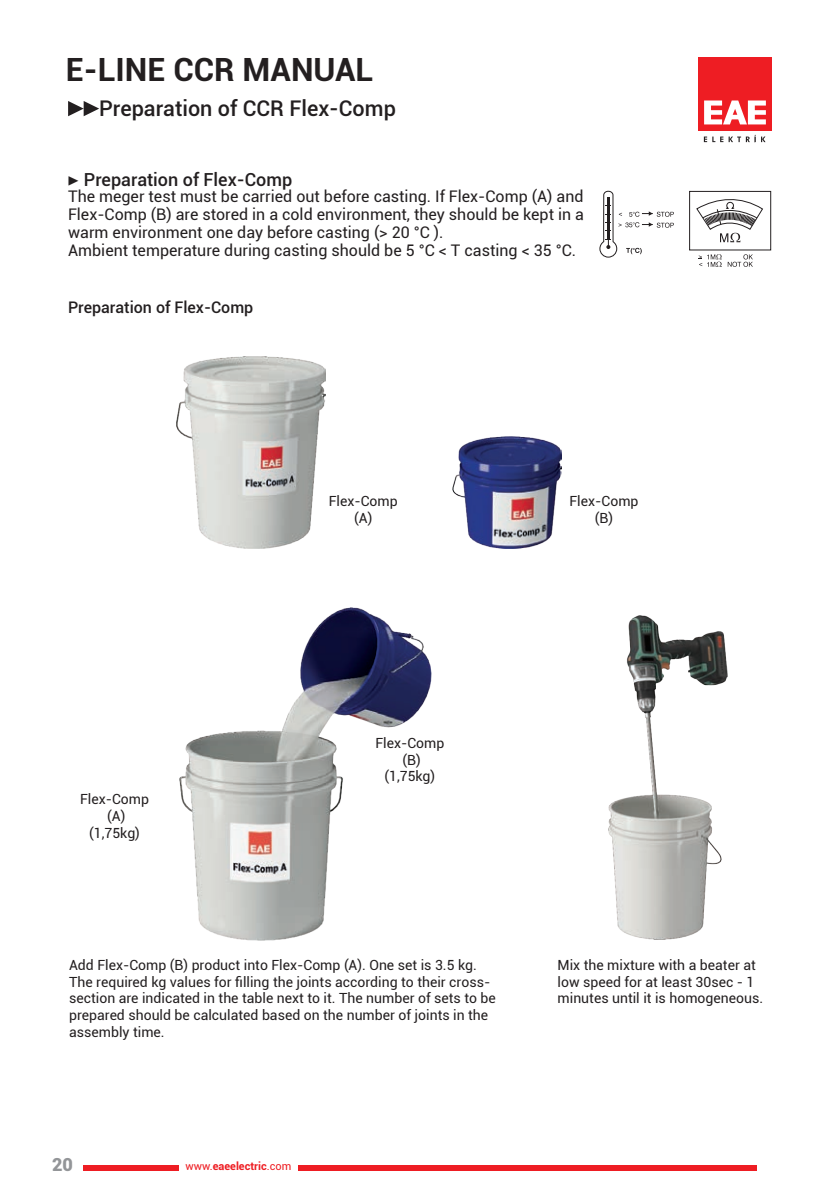
<style>
.page{position:relative;width:840px;height:1191px;background:#fff}
.page>*{position:absolute;margin:0;border:0;box-sizing:border-box;transform-origin:0 0}
.t1{font:700 32px "Roboto";color:#231f20}
.t2{font:500 21.6px "Roboto";color:#231f20}
.t3{font:500 18px "Roboto";color:#231f20}
.t4{font:900 18px "Roboto";color:#939598}
.t5{font:16px/18px "Roboto";color:#231f20}
.t6{font:500 16px "Roboto";color:#231f20}
.t7{font:14px/16.8px "Roboto";color:#231f20;text-align:center}
.t8{font:700 11px "Roboto";color:#ee1d23}
.s1{font-family:"Minion Pro";font-weight:400;font-size:20px}
.s2{font-weight:400}
</style>
<div class="page">
<div style="left:697px;top:57px;width:74px;height:73px;background:#ee1d23"></div>
<svg style="left:704px;top:100px;width:61px;height:24px"></svg>
<svg style="left:703px;top:137px;width:3px;height:5px"></svg>
<svg style="left:712px;top:135px;width:53px;height:7px"></svg>
<div style="left:298px;top:1164px;width:457px;height:6px;background:#ee1d23"></div>
<div style="left:84px;top:1164px;width:95px;height:6px;background:#ee1d23"></div>
<svg style="left:599px;top:190px;width:74px;height:67px"></svg>
<div style="left:696px;top:196px;width:66px;height:33px;border:1px solid #231f20;border-radius:13px"></div>
<svg style="left:702px;top:202px;width:54px;height:24px"></svg>
<svg style="left:720px;top:233px;width:20px;height:9px"></svg>
<div style="left:689px;top:191px;width:81px;height:59px;border:1px solid #231f20"></div>
<svg style="left:698px;top:254px;width:23px;height:13px"></svg>
<svg style="left:727px;top:254px;width:25px;height:13px"></svg>
<svg style="left:68px;top:101px;width:31px;height:15px"></svg>
<img style="left:608px;top:615px;width:119px;height:325px">
<img style="left:176px;top:357px;width:149px;height:192px">
<img style="left:452px;top:436px;width:108px;height:113px">
<img style="left:179px;top:608px;width:252px;height:332px">
<h1 class="t1" style="left:66px;top:47px;width:309px">E-LINE CCR MANUAL</h1>
<h2 class="t2" style="left:99px;top:93px;width:298px">Preparation of CCR Flex-Comp</h2>
<p class="t3" style="left:67px;top:167px;width:226px"><span class="s1">▶</span> Preparation of Flex-Comp</p>
<p class="t5" style="left:68px;top:187px;width:517px">The meger test must be carried out before casting. If Flex-Comp (A) and Flex-Comp (B) are stored in a cold environment, they should be kept in a warm environment one day before casting (&gt; 20 °C ).<br>Ambient temperature during casting should be 5 °C &lt; T casting &lt; 35 °C.</p>
<p class="t6" style="left:68px;top:296px;width:187px">Preparation of Flex-Comp</p>
<p class="t7" style="left:328px;top:492px;width:70px">Flex-Comp (A)</p>
<p class="t7" style="left:569px;top:492px;width:70px">Flex-Comp (B)</p>
<p class="t7" style="left:80px;top:790px;width:70px">Flex-Comp (A) (1,75kg)</p>
<p class="t7" style="left:375px;top:734px;width:70px">Flex-Comp (B) (1,75kg)</p>
<p class="t7" style="left:69px;top:956px;width:428px;text-align:left">Add Flex-Comp (B) product into Flex-Comp (A). One set is 3.5 kg.<br>The required kg values for filling the joints according to their cross&shy;section are indicated in the table next to it. The number of sets to be prepared should be calculated based on the number of joints in the assembly time.</p>
<p class="t7" style="left:557px;top:956px;width:207px;text-align:left">Mix the mixture with a beater at low speed for at least 30sec - 1 minutes until it is homogeneous.</p>
<p class="t4" style="left:52px;top:1151px;width:22px">20</p>
<p class="t8" style="left:185px;top:1158px;width:107px"><span class="s2">www.</span>eaeelectric<span class="s2">.com</span></p>
</div>
